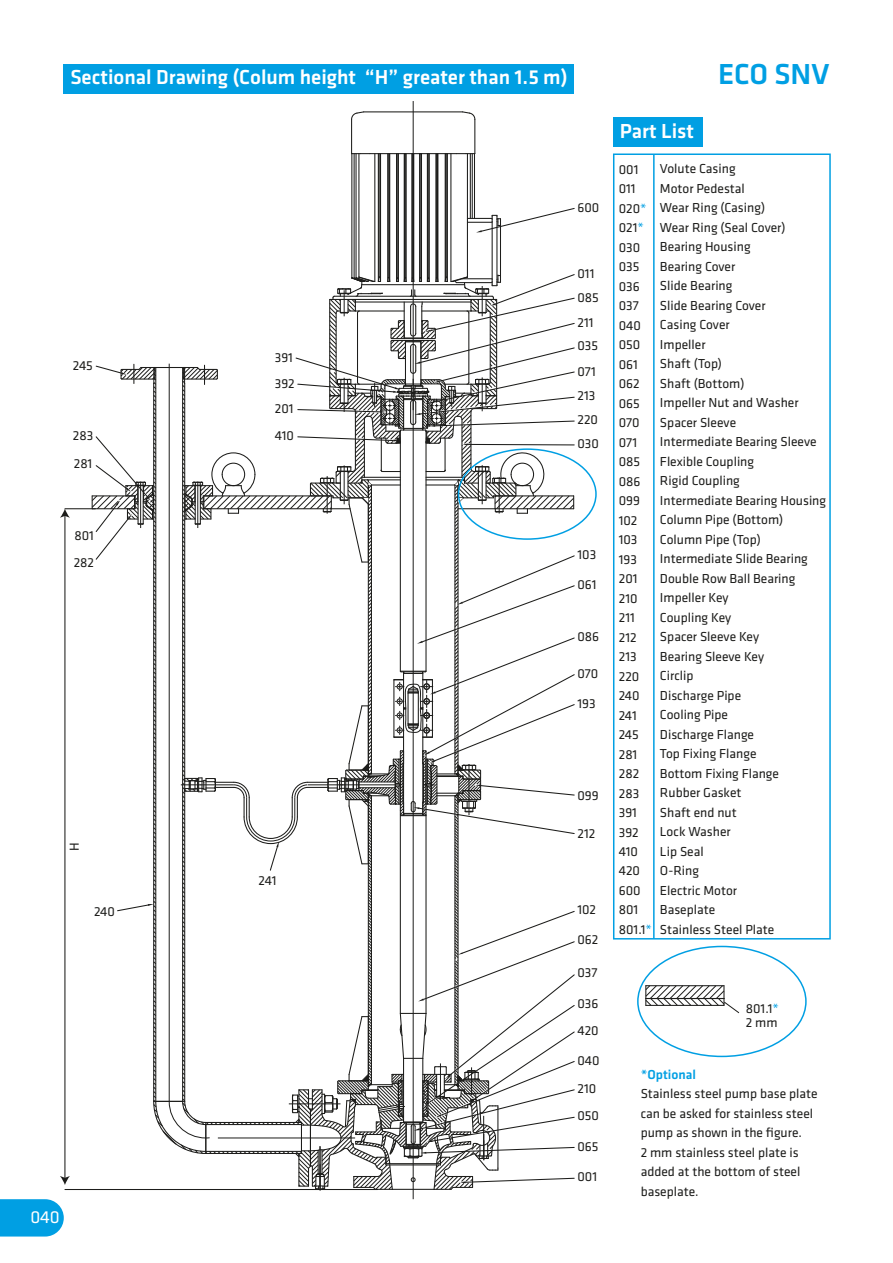
<style>
.page{position:relative;width:893px;height:1263px;background:#fff}
.page>*{position:absolute;margin:0;border:0;box-sizing:border-box;transform-origin:0 0}
.t1{font:500 30px "Klavika Basic";letter-spacing:-.005em;color:#009fe3}
.t2{font:500 21px "Klavika Basic";color:#fff}
.t3{font:18px "Klavika Basic";color:#fff}
.t4{font:13.5px/19.5px "Klavika Basic";color:#1d1d1b}
.t5{font:500 13.5px "Klavika Basic";color:#009fe3}
.s1{color:#009fe3}
</style>
<div class="page">
<div style="left:64px;top:64px;width:510px;height:30px;background:#009fe3"></div>
<div style="left:613px;top:153px;width:218px;height:786px;border:2px solid #009fe3"></div>
<hr style="left:653px;top:154px;width:2px;height:785px;background:#009fe3">
<svg style="left:645px;top:985px;width:95px;height:29px"></svg>
<svg style="left:351px;top:111px;width:14px;height:10px"></svg>
<svg style="left:461px;top:111px;width:15px;height:9px"></svg>
<hr style="left:351px;top:119px;width:1px;height:35px;background:#1d1d1b">
<hr style="left:474px;top:119px;width:1px;height:35px;background:#1d1d1b">
<hr style="left:364px;top:111px;width:99px;height:1px;background:#1d1d1b">
<hr style="left:412px;top:154px;width:1px;height:124px;background:#1d1d1b">
<hr style="left:405px;top:154px;width:1px;height:124px;background:#1d1d1b">
<hr style="left:421px;top:153px;width:35px;height:1px;background:#1d1d1b">
<hr style="left:370px;top:153px;width:35px;height:1px;background:#1d1d1b">
<hr style="left:406px;top:154px;width:1px;height:127px;background:#1d1d1b">
<hr style="left:421px;top:154px;width:1px;height:127px;background:#1d1d1b">
<hr style="left:419px;top:154px;width:1px;height:127px;background:#1d1d1b">
<hr style="left:404px;top:154px;width:1px;height:127px;background:#1d1d1b">
<svg style="left:405px;top:153px;width:16px;height:1px"></svg>
<hr style="left:411px;top:154px;width:1px;height:127px;background:#1d1d1b">
<hr style="left:428px;top:154px;width:1px;height:124px;background:#1d1d1b">
<hr style="left:397px;top:154px;width:2px;height:124px;background:#1d1d1b">
<hr style="left:427px;top:154px;width:1px;height:127px;background:#1d1d1b">
<hr style="left:429px;top:154px;width:1px;height:127px;background:#1d1d1b">
<hr style="left:396px;top:154px;width:1px;height:127px;background:#1d1d1b">
<hr style="left:436px;top:154px;width:1px;height:124px;background:#1d1d1b">
<hr style="left:388px;top:154px;width:1px;height:124px;background:#1d1d1b">
<hr style="left:437px;top:154px;width:1px;height:127px;background:#1d1d1b">
<hr style="left:387px;top:154px;width:1px;height:127px;background:#1d1d1b">
<hr style="left:435px;top:154px;width:1px;height:127px;background:#1d1d1b">
<hr style="left:389px;top:154px;width:1px;height:127px;background:#1d1d1b">
<hr style="left:379px;top:154px;width:2px;height:123px;background:#1d1d1b">
<hr style="left:446px;top:154px;width:1px;height:123px;background:#1d1d1b">
<hr style="left:445px;top:154px;width:1px;height:127px;background:#1d1d1b">
<hr style="left:447px;top:154px;width:1px;height:127px;background:#1d1d1b">
<hr style="left:378px;top:154px;width:1px;height:127px;background:#1d1d1b">
<hr style="left:374px;top:154px;width:1px;height:127px;background:#1d1d1b">
<hr style="left:450px;top:154px;width:1px;height:127px;background:#1d1d1b">
<svg style="left:456px;top:153px;width:18px;height:1px"></svg>
<hr style="left:492px;top:221px;width:1px;height:59px;background:#1d1d1b">
<hr style="left:496px;top:221px;width:1px;height:59px;background:#1d1d1b">
<hr style="left:467px;top:154px;width:1px;height:123px;background:#1d1d1b">
<hr style="left:358px;top:154px;width:1px;height:123px;background:#1d1d1b">
<hr style="left:500px;top:226px;width:1px;height:49px;background:#1d1d1b">
<hr style="left:470px;top:154px;width:1px;height:64px;background:#1d1d1b">
<svg style="left:468px;top:207px;width:107px;height:25px"></svg>
<hr style="left:355px;top:154px;width:2px;height:124px;background:#1d1d1b">
<hr style="left:472px;top:154px;width:1px;height:64px;background:#1d1d1b">
<hr style="left:354px;top:154px;width:1px;height:124px;background:#1d1d1b">
<hr style="left:474px;top:154px;width:1px;height:64px;background:#1d1d1b">
<hr style="left:351px;top:154px;width:1px;height:124px;background:#1d1d1b">
<svg style="left:352px;top:153px;width:18px;height:1px"></svg>
<hr style="left:413px;top:101px;width:1px;height:1098px;background:#1d1d1b">
<hr style="left:65px;top:508px;width:30px;height:1px;background:#1d1d1b">
<hr style="left:65px;top:1189px;width:313px;height:1px;background:#1d1d1b">
<hr style="left:64px;top:515px;width:1px;height:663px;background:#1d1d1b">
<svg style="left:60px;top:509px;width:10px;height:9px"></svg>
<svg style="left:60px;top:1176px;width:10px;height:9px"></svg>
<svg style="left:91px;top:273px;width:485px;height:918px"></svg>
<hr style="left:483px;top:1116px;width:1px;height:41px;background:#1d1d1b">
<svg style="left:0;top:1199px;width:64px;height:37px;background:#11a5e4"></svg>
<div style="left:614px;top:117px;width:89px;height:30px;background:#009fe3"></div>
<h2 class="t2" style="left:70px;top:63px;width:499px">Sectional Drawing (Colum height “H” greater than 1.5 m)</h2>
<h1 class="t1" style="left:718px;top:54px;width:113px">ECO SNV</h1>
<p class="t4" style="left:73px;top:355px;width:22px">245</p>
<p class="t4" style="left:73px;top:425px;width:22px">283</p>
<p class="t4" style="left:74px;top:453px;width:20px">281</p>
<p class="t4" style="left:74px;top:522px;width:22px;line-height:27.2px">801<br>282</p>
<p class="t4" style="left:64px;top:851px;width:10px;rotate:-90deg">H</p>
<p class="t4" style="left:94px;top:902px;width:22px">240</p>
<h3 class="t3" style="left:30px;top:1205px;width:31px">040</h3>
<p class="t4" style="left:275px;top:347px;width:20px">391</p>
<p class="t4" style="left:275px;top:373px;width:21px">392</p>
<p class="t4" style="left:275px;top:398px;width:20px">201</p>
<p class="t4" style="left:275px;top:425px;width:21px">410</p>
<p class="t4" style="left:259px;top:870px;width:19px">241</p>
<p class="t4" style="left:577px;top:198px;width:23px">600</p>
<p class="t4" style="left:577px;top:263px;width:18px">011</p>
<p class="t4" style="left:577px;top:284px;width:23px;line-height:24.9px">085<br>211</p>
<p class="t4" style="left:577px;top:336px;width:22px">035</p>
<p class="t4" style="left:577px;top:361px;width:20px">071</p>
<p class="t4" style="left:577px;top:386px;width:19px">213</p>
<p class="t4" style="left:577px;top:410px;width:22px">220</p>
<p class="t4" style="left:577px;top:434px;width:23px">030</p>
<p class="t4" style="left:577px;top:544px;width:20px">103</p>
<p class="t4" style="left:577px;top:574px;width:21px">061</p>
<p class="t4" style="left:577px;top:626px;width:23px">086</p>
<p class="t4" style="left:577px;top:663px;width:22px">070</p>
<p class="t4" style="left:577px;top:693px;width:20px">193</p>
<p class="t4" style="left:577px;top:785px;width:23px">099</p>
<p class="t4" style="left:577px;top:823px;width:19px">212</p>
<p class="t4" style="left:577px;top:899px;width:20px">102</p>
<p class="t4" style="left:577px;top:930px;width:22px">062</p>
<p class="t4" style="left:577px;top:962px;width:21px">037</p>
<p class="t4" style="left:577px;top:993px;width:22px">036</p>
<p class="t4" style="left:577px;top:1020px;width:23px">420</p>
<p class="t4" style="left:577px;top:1050px;width:24px">040</p>
<p class="t4" style="left:577px;top:1078px;width:20px">210</p>
<p class="t4" style="left:577px;top:1105px;width:23px">050</p>
<p class="t4" style="left:577px;top:1136px;width:23px">065</p>
<p class="t4" style="left:577px;top:1167px;width:21px">001</p>
<h2 class="t2" style="left:620px;top:116px;width:76px">Part List</h2>
<p class="t4" style="left:619px;top:159px;width:35px">001<br>011<br>020<span class="s1">*<br></span>021<span class="s1">*<br></span>030<br>035<br>036<br>037<br>040<br>050<br>061<br>062<br>065<br>070<br>071<br>085<br>086<br>099<br>102<br>103<br>193<br>201<br>210<br>211<br>212<br>213<br>220<br>240<br>241<br>245<br>281<br>282<br>283<br>391<br>392<br>410<br>420<br>600<br>801<br>801.1<span class="s1">*</span></p>
<p class="t4" style="left:660px;top:159px;width:168px">Volute Casing<br>Motor Pedestal<br>Wear Ring (Casing)<br>Wear Ring (Seal Cover)<br>Bearing Housing<br>Bearing Cover<br>Slide Bearing<br>Slide Bearing Cover<br>Casing Cover<br>Impeller<br>Shaft (Top)<br>Shaft (Bottom)<br>Impeller Nut and Washer<br>Spacer Sleeve<br>Intermediate Bearing Sleeve<br>Flexible Coupling<br>Rigid Coupling<br>Intermediate Bearing Housing<br>Column Pipe (Bottom)<br>Column Pipe (Top)<br>Intermediate Slide Bearing<br>Double Row Ball Bearing<br>Impeller Key<br>Coupling Key<br>Spacer Sleeve Key<br>Bearing Sleeve Key<br>Circlip<br>Discharge Pipe<br>Cooling Pipe<br>Discharge Flange<br>Top Fixing Flange<br>Bottom Fixing Flange<br>Rubber Gasket<br>Shaft end nut<br>Lock Washer<br>Lip Seal<br>O-Ring<br>Electric Motor<br>Baseplate<br>Stainless Steel Plate</p>
<p class="t4" style="left:746px;top:998px;width:35px">801.1<span class="s1">*</span></p>
<p class="t4" style="left:746px;top:1012px;width:33px">2 mm</p>
<p class="t5" style="left:641px;top:1065px;width:57px">*Optional</p>
<p class="t4" style="left:641px;top:1084px;width:178px">Stainless steel pump base plate can be asked for stainless steel pump as shown in the figure.<br>2 mm stainless steel plate is added at the bottom of steel baseplate.</p>
</div>
